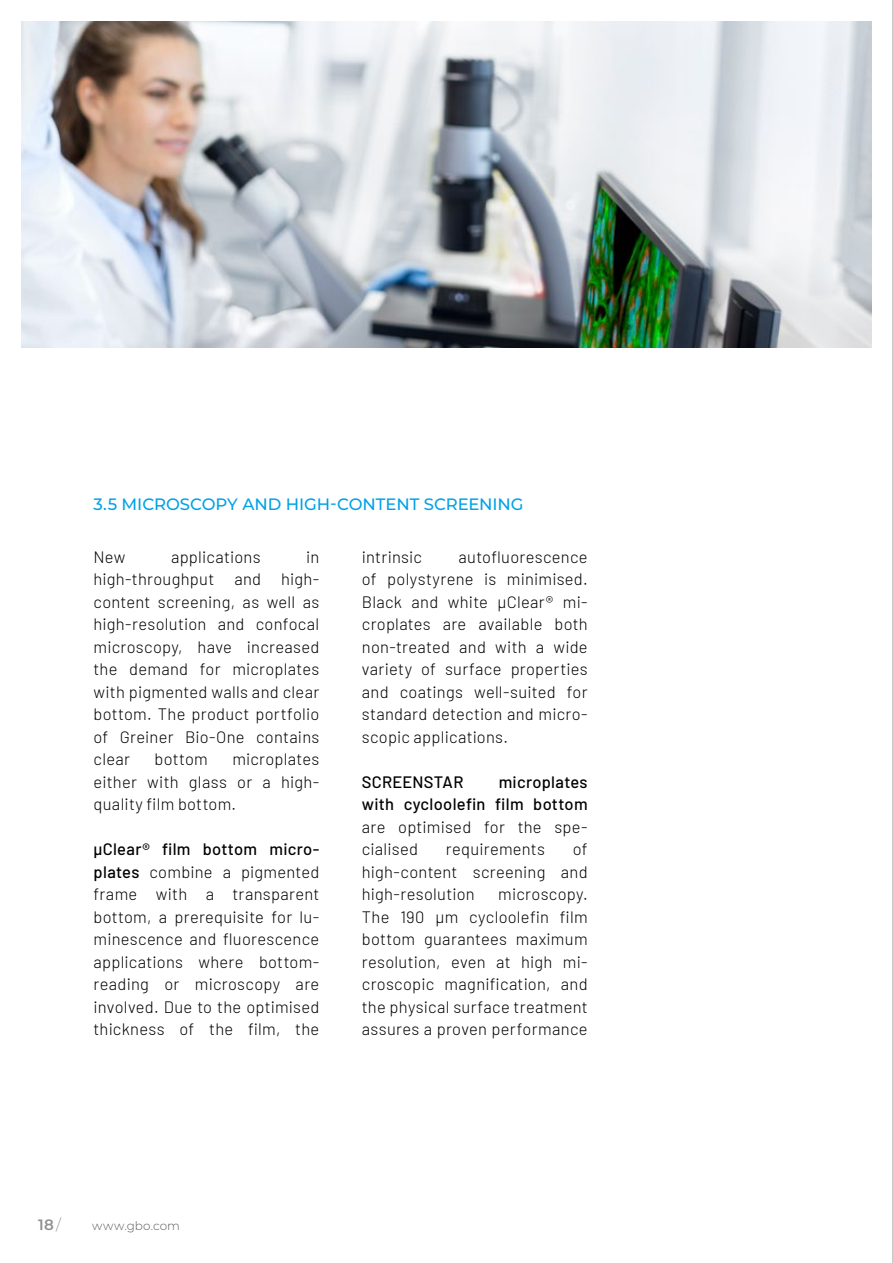
<style>
.page{position:relative;width:893px;height:1263px;background:#fff}
.page>*{position:absolute;margin:0;border:0;box-sizing:border-box;transform-origin:0 0}
.t1{font:300 16.5px/22.5px "Barlow";letter-spacing:.015em;color:#000;text-align:justify}
.t2{font:500 16.5px/22.5px "Barlow";letter-spacing:.015em;color:#000;text-align:right}
.t3{font:500 16.5px "Montserrat";letter-spacing:-.005em;color:#00a2e6}
.t4{font:600 15px "Montserrat";color:#949290}
.t5{font:300 12px "Montserrat";letter-spacing:.01em;color:#605d5a}
.s1{font-weight:500}
.s2{font-weight:300}
</style>
<div class="page">
<img style="left:21px;top:21px;width:851px;height:327px">
<hr style="left:892px;top:0;width:1px;height:1263px;background:#949290">
<p class="t3" style="left:94px;top:493px;width:432px">3.5 MICROSCOPY AND HIGH-CONTENT SCREENING</p>
<p class="t1" style="left:94px;top:544px;width:227px;text-indent:213px">in high-throughput and high&shy;content screening, as well as high-resolution and confocal microscopy, have increased the demand for microplates with pigmented walls and clear bottom. The product portfolio of Greiner Bio-One contains clear</p>
<p class="t1" style="left:94px;top:544px;width:34px">New</p>
<p class="t1" style="left:171px;top:544px;width:91px">applications</p>
<p class="t1" style="left:94px;top:747px;width:227px;text-indent:139px">microplates either with glass or a high&shy;quality film bottom.</p>
<p class="t1" style="left:94px;top:837px;width:227px"><span class="s1">µClear® film bottom micro&shy;plates</span> combine a pigmented frame with a transparent bottom, a prerequisite for lu&shy;minescence and fluorescence applications where bottom&shy;reading or microscopy are involved. Due to the optimised thickness of the film, the</p>
<p class="t1" style="left:155px;top:747px;width:55px">bottom</p>
<p class="t1" style="left:362px;top:544px;width:62px">intrinsic</p>
<p class="t1" style="left:362px;top:544px;width:227px;text-indent:97px">autofluorescence of polystyrene is minimised.<br>Black and white µClear® mi&shy;croplates are available both non-treated and with a wide variety of surface properties and coatings well-suited for standard detection and micro&shy;scopic applications.</p>
<p class="t2" style="left:362px;top:769px;width:103px">SCREENSTAR</p>
<p class="t2" style="left:362px;top:769px;width:227px">microplates<br>with cycloolefin film bottom</p>
<p class="t1" style="left:362px;top:814px;width:227px">are optimised for the spe&shy;cialised</p>
<p class="t1" style="left:446px;top:837px;width:101px">requirements</p>
<p class="t1" style="left:362px;top:837px;width:227px;text-indent:211px">of high-content screening and high-resolution</p>
<p class="t1" style="left:362px;top:882px;width:227px;text-indent:136px">microscopy.<br>The 190 µm cycloolefin film bottom guarantees maximum resolution, even at high mi&shy;croscopic magnification, and the physical surface treatment assures a proven performance</p>
<p class="t4" style="left:38px;top:1214px;width:24px">18 <span class="s2">/</span></p>
<p class="t5" style="left:92px;top:1218px;width:89px">www.gbo.com</p>
</div>
